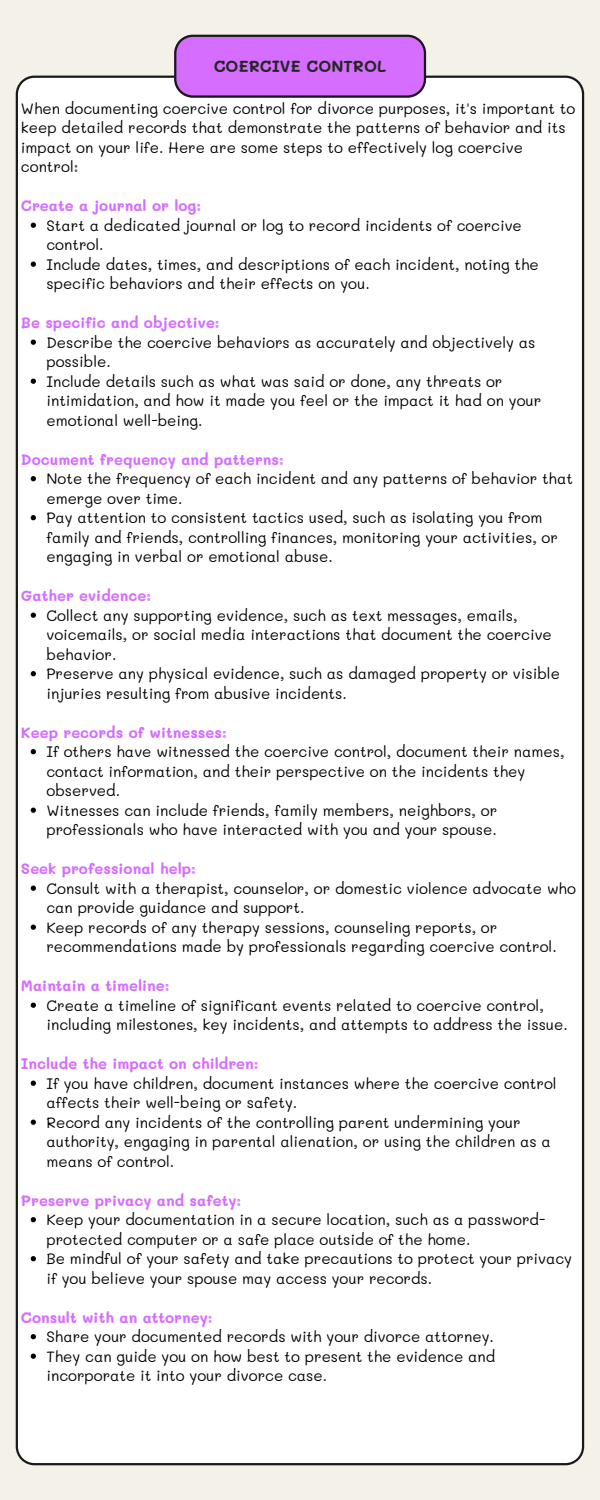
<style>
.page{position:relative;width:600px;height:1500px;background:#f4f1e9}
.page>*{position:absolute;margin:0;border:0;box-sizing:border-box;transform-origin:0 0}
.t1{font:700 16px "Mali";color:#262626}
.t2{font:15px/19.5px "Mali";color:#000}
.t3{font:700 15px "Mali";color:#d56dff}
</style>
<div class="page">
<div style="left:16px;top:76px;width:568px;height:1389px;background:#fff"></div>
<svg style="left:31px;top:223px;width:5px;height:5px"></svg>
<svg style="left:31px;top:262px;width:5px;height:5px"></svg>
<svg style="left:31px;top:340px;width:5px;height:5px"></svg>
<svg style="left:31px;top:379px;width:5px;height:5px"></svg>
<svg style="left:31px;top:476px;width:5px;height:5px"></svg>
<svg style="left:31px;top:515px;width:5px;height:5px"></svg>
<svg style="left:31px;top:613px;width:5px;height:5px"></svg>
<svg style="left:31px;top:671px;width:5px;height:5px"></svg>
<svg style="left:31px;top:749px;width:5px;height:5px"></svg>
<svg style="left:31px;top:808px;width:5px;height:5px"></svg>
<svg style="left:31px;top:886px;width:5px;height:5px"></svg>
<svg style="left:31px;top:925px;width:5px;height:5px"></svg>
<svg style="left:31px;top:1003px;width:5px;height:5px"></svg>
<svg style="left:31px;top:1081px;width:5px;height:5px"></svg>
<svg style="left:31px;top:1120px;width:5px;height:5px"></svg>
<svg style="left:31px;top:1217px;width:5px;height:5px"></svg>
<svg style="left:31px;top:1256px;width:5px;height:5px"></svg>
<svg style="left:31px;top:1334px;width:5px;height:5px"></svg>
<svg style="left:31px;top:1354px;width:5px;height:5px"></svg>
<svg style="left:174px;top:35px;width:252px;height:63px;background:#c769ed"></svg>
<p class="t1" style="left:214px;top:55px;width:174px">COERCIVE CONTROL</p>
<p class="t2" style="left:21px;top:98px;width:556px">When documenting coercive control for divorce purposes, it's important to keep detailed records that demonstrate the patterns of behavior and its impact on your life. Here are some steps to effectively log coercive control:</p>
<p class="t3" style="left:21px;top:196px;width:182px">Create a journal or log:</p>
<p class="t2" style="left:46px;top:215px;width:477px">Start a dedicated journal or log to record incidents of coercive control.</p>
<p class="t2" style="left:46px;top:254px;width:494px">Include dates, times, and descriptions of each incident, noting the specific behaviors and their effects on you.</p>
<p class="t3" style="left:21px;top:313px;width:200px">Be specific and objective:</p>
<p class="t2" style="left:46px;top:332px;width:491px">Describe the coercive behaviors as accurately and objectively as possible.</p>
<p class="t2" style="left:46px;top:371px;width:496px">Include details such as what was said or done, any threats or intimidation, and how it made you feel or the impact it had on your emotional well-being.</p>
<p class="t3" style="left:21px;top:449px;width:264px">Document frequency and patterns:</p>
<p class="t2" style="left:46px;top:469px;width:528px">Note the frequency of each incident and any patterns of behavior that emerge over time.</p>
<p class="t2" style="left:46px;top:508px;width:513px">Pay attention to consistent tactics used, such as isolating you from family and friends, controlling finances, monitoring your activities, or engaging in verbal or emotional abuse.</p>
<p class="t3" style="left:21px;top:586px;width:132px">Gather evidence:</p>
<p class="t2" style="left:46px;top:605px;width:507px">Collect any supporting evidence, such as text messages, emails, voicemails, or social media interactions that document the coercive behavior.</p>
<p class="t2" style="left:46px;top:664px;width:515px">Preserve any physical evidence, such as damaged property or visible injuries resulting from abusive incidents.</p>
<p class="t3" style="left:21px;top:722px;width:207px">Keep records of witnesses:</p>
<p class="t2" style="left:46px;top:742px;width:520px">If others have witnessed the coercive control, document their names, contact information, and their perspective on the incidents they observed.</p>
<p class="t2" style="left:46px;top:800px;width:452px">Witnesses can include friends, family members, neighbors, or professionals who have interacted with you and your spouse.</p>
<p class="t3" style="left:21px;top:859px;width:176px">Seek professional help:</p>
<p class="t2" style="left:46px;top:878px;width:531px">Consult with a therapist, counselor, or domestic violence advocate who can provide guidance and support.</p>
<p class="t2" style="left:46px;top:917px;width:512px">Keep records of any therapy sessions, counseling reports, or recommendations made by professionals regarding coercive control.</p>
<p class="t3" style="left:21px;top:976px;width:150px">Maintain a timeline:</p>
<p class="t2" style="left:46px;top:995px;width:523px">Create a timeline of significant events related to coercive control, including milestones, key incidents, and attempts to address the issue.</p>
<p class="t3" style="left:21px;top:1054px;width:239px">Include the impact on children:</p>
<p class="t2" style="left:46px;top:1073px;width:512px">If you have children, document instances where the coercive control affects their well-being or safety.</p>
<p class="t2" style="left:46px;top:1112px;width:506px">Record any incidents of the controlling parent undermining your authority, engaging in parental alienation, or using the children as a means of control.</p>
<p class="t3" style="left:21px;top:1190px;width:222px">Preserve privacy and safety:</p>
<p class="t2" style="left:46px;top:1210px;width:500px">Keep your documentation in a secure location, such as a password&shy;protected computer or a safe place outside of the home.</p>
<p class="t2" style="left:46px;top:1249px;width:527px">Be mindful of your safety and take precautions to protect your privacy if you believe your spouse may access your records.</p>
<p class="t3" style="left:21px;top:1307px;width:193px">Consult with an attorney:</p>
<p class="t2" style="left:46px;top:1327px;width:449px">Share your documented records with your divorce attorney.</p>
<p class="t2" style="left:46px;top:1346px;width:450px">They can guide you on how best to present the evidence and incorporate it into your divorce case.</p>
</div>
